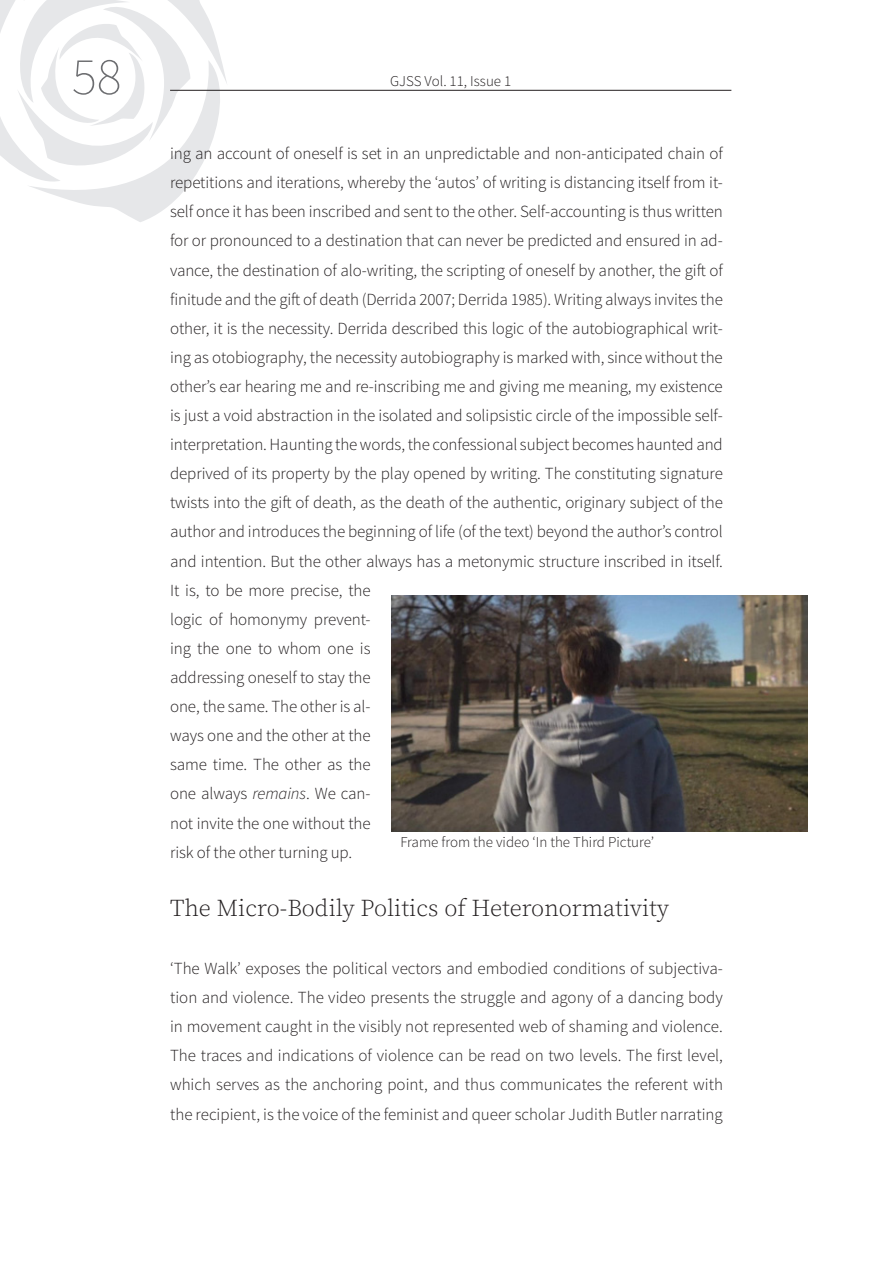
<style>
.page{position:relative;width:893px;height:1263px;background:#fff}
.page>*{position:absolute;margin:0;border:0;box-sizing:border-box;transform-origin:0 0}
.t1{font:200 52.5px "Source Sans Pro";color:#6c6d70}
.Section_header{font:300 24px "Source Serif Pro";color:#231f20}
.article_no_indentati{font:300 16.95px/29.1px "Source Sans Pro";letter-spacing:-.005em;color:#231f20}
.t2{font:300 15px "Source Sans Pro";color:#231f20}
.s1{font-style:italic}
</style>
<div class="page">
<svg style="left:0;top:0;width:239px;height:222px"></svg>
<hr style="left:170px;top:90px;width:561px;height:1px;background:#231f20">
<img style="left:392px;top:595px;width:416px;height:237px">
<h1 class="t1" style="left:72px;top:45px;width:51px">58</h1>
<p class="t2" style="left:390px;top:72px;width:123px">GJSS Vol. 11, Issue 1</p>
<p class="article_no_indentati" style="left:170px;top:139px;width:554px">ing an account of oneself is set in an unpredictable and non-anticipated chain of repetitions and iterations, whereby the ‘autos’ of writing is distancing itself from it&shy;self once it has been inscribed and sent to the other. Self-accounting is thus written for or pronounced to a destination that can never be predicted and ensured in ad&shy;vance, the destination of alo-writing, the scripting of oneself by another, the gift of finitude and the gift of death (Derrida 2007; Derrida 1985). Writing always invites the other, it is the necessity. Derrida described this logic of the autobiographical writ&shy;ing as otobiography, the necessity autobiography is marked with, since without the other’s ear hearing me and re-inscribing me and giving me meaning, my existence is just a void abstraction in the isolated and solipsistic circle of the impossible self&shy;interpretation. Haunting the words, the confessional subject becomes haunted and deprived of its property by the play opened by writing. The constituting signature twists into the gift of death, as the death of the authentic, originary subject of the author and introduces the beginning of life (of the text) beyond the author’s control and intention. But the other always has a metonymic structure inscribed in itself.<br>It is, to be more precise, the<br>logic of homonymy prevent-<br>ing the one to whom one is<br>addressing oneself to stay the<br>one, the same. The other is al-<br>ways one and the other at the<br>same time. The other as the<br>one always <span class="s1">remains</span>. We can-<br>not invite the one without the<br>risk of the other turning up.</p>
<p class="Section_header" style="left:170px;top:893px;width:500px">The Micro-Bodily Politics of Heteronormativity</p>
<p class="article_no_indentati" style="left:170px;top:954px;width:554px;text-align:justify">‘The Walk’ exposes the political vectors and embodied conditions of subjectiva&shy;tion and violence. The video presents the struggle and agony of a dancing body in movement caught in the visibly not represented web of shaming and violence.<br>The traces and indications of violence can be read on two levels. The first level, which serves as the anchoring point, and thus communicates the referent with the recipient, is the voice of the feminist and queer scholar Judith Butler narrating</p>
<p class="t2" style="left:400px;top:833px;width:255px">Frame from the video ‘In the Third Picture’</p>
</div>
